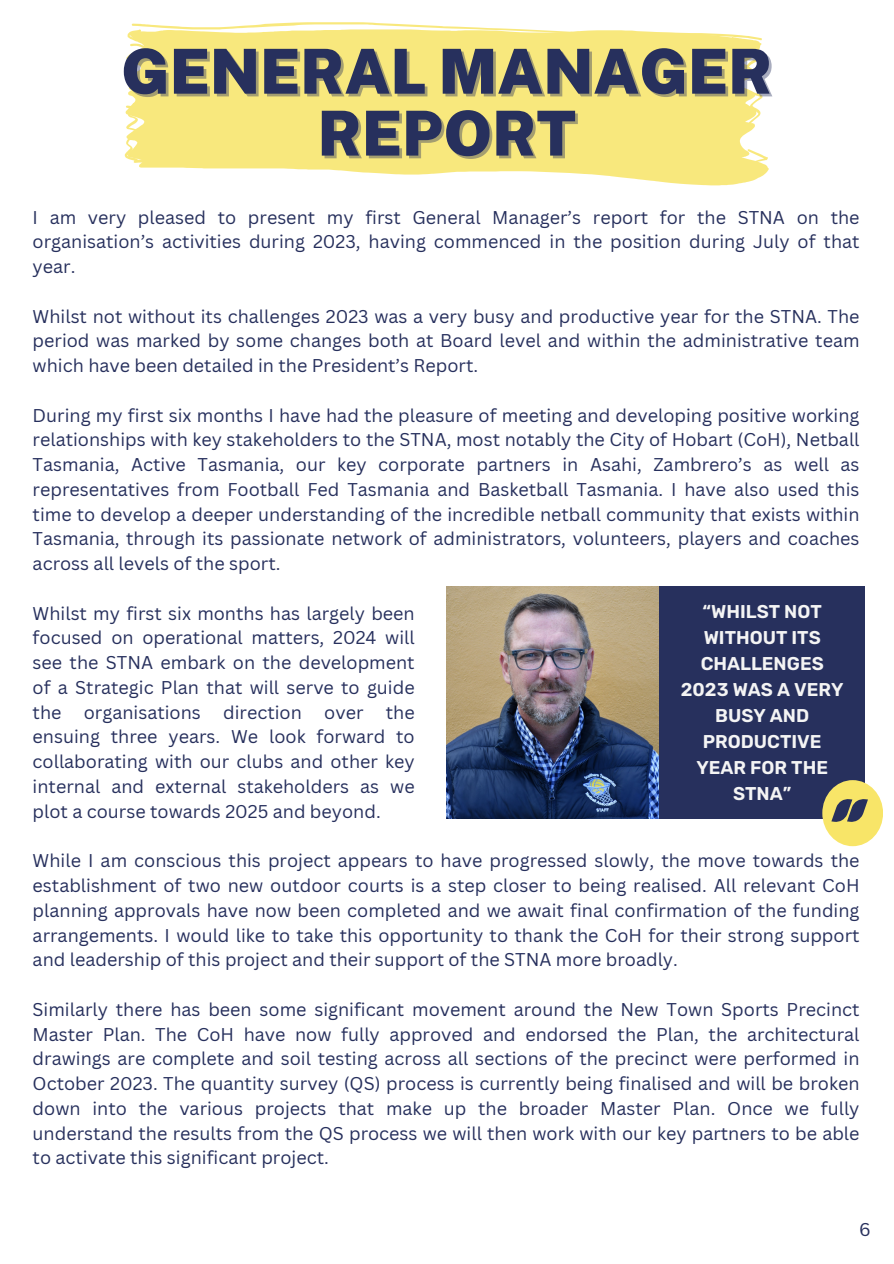
<style>
.page{position:relative;width:894px;height:1264px;background:#fff}
.page>*{position:absolute;margin:0;border:0;box-sizing:border-box;transform-origin:0 0}
.t1{font:94.05px "BRAKE";color:#27305d}
.t2{font:900 62.1px/61.8px "Public Sans";color:#27305d;text-align:center}
.t3{font:600 18.45px/25.8px "Rubik";color:#f4f4f4;text-align:center}
.t4{font:18px/24.8px "Canva Sans";color:#27305d;text-align:justify}
</style>
<div class="page">
<svg style="left:126px;top:38px;width:637px;height:147px;fill:#f8e87d"></svg>
<svg style="left:746px;top:92px;width:16px;height:36px"></svg>
<svg style="left:659px;top:149px;width:109px;height:33px;background:#f8e987"></svg>
<svg style="left:128px;top:84px;width:11px;height:7px"></svg>
<div style="left:125px;top:106px;width:513px;height:66px;background:#f8e87d"></div>
<svg style="left:127px;top:22px;width:634px;height:50px"></svg>
<img style="left:446px;top:586px;width:213px;height:232px">
<div style="left:659px;top:586px;width:205px;height:232px;background:#27305d"></div>
<div style="left:822px;top:780px;width:60px;height:66px;background:#f8e568;border-radius:50%"></div>
<h2 class="t2" style="left:121px;top:40px;width:652px">GENERAL MANAGER<br>REPORT</h2>
<p class="t4" style="left:33px;top:204px;width:828px">I am very pleased to present my first General Manager’s report for the STNA on the organisation’s activities during 2023, having commenced in the position during July of that year.</p>
<p class="t4" style="left:33px;top:303px;width:828px">Whilst not without its challenges 2023 was a very busy and productive year for the STNA. The period was marked by some changes both at Board level and within the administrative team which have been detailed in the President’s Report.</p>
<p class="t4" style="left:33px;top:402px;width:828px">During my first six months I have had the pleasure of meeting and developing positive working relationships with key stakeholders to the STNA, most notably the City of Hobart (CoH), Netball Tasmania, Active Tasmania, our key corporate partners in Asahi, Zambrero’s as well as representatives from Football Fed Tasmania and Basketball Tasmania. I have also used this time to develop a deeper understanding of the incredible netball community that exists within Tasmania, through its passionate network of administrators, volunteers, players and coaches across all levels of the sport.</p>
<p class="t4" style="left:33px;top:600px;width:383px">Whilst my first six months has largely been focused on operational matters, 2024 will see the STNA embark on the development of a Strategic Plan that will serve to guide the organisations direction over the ensuing three years. We look forward to collaborating with our clubs and other key internal and external stakeholders as we plot a course towards 2025 and beyond.</p>
<p class="t3" style="left:680px;top:599px;width:164px">“WHILST NOT<br>WITHOUT ITS<br>CHALLENGES<br>2023 WAS A VERY<br>BUSY AND<br>PRODUCTIVE<br>YEAR FOR THE<br>STNA”</p>
<h1 class="t1" style="left:831px;top:799px;width:44px">"</h1>
<p class="t4" style="left:33px;top:848px;width:828px">While I am conscious this project appears to have progressed slowly, the move towards the establishment of two new outdoor courts is a step closer to being realised. All relevant CoH planning approvals have now been completed and we await final confirmation of the funding arrangements. I would like to take this opportunity to thank the CoH for their strong support and leadership of this project and their support of the STNA more broadly.</p>
<p class="t4" style="left:33px;top:996px;width:828px">Similarly there has been some significant movement around the New Town Sports Precinct Master Plan. The CoH have now fully approved and endorsed the Plan, the architectural drawings are complete and soil testing across all sections of the precinct were performed in October 2023. The quantity survey (QS) process is currently being finalised and will be broken down into the various projects that make up the broader Master Plan. Once we fully understand the results from the QS process we will then work with our key partners to be able to activate this significant project.</p>
<p class="t4" style="left:859px;top:1216px;width:13px">6</p>
</div>
